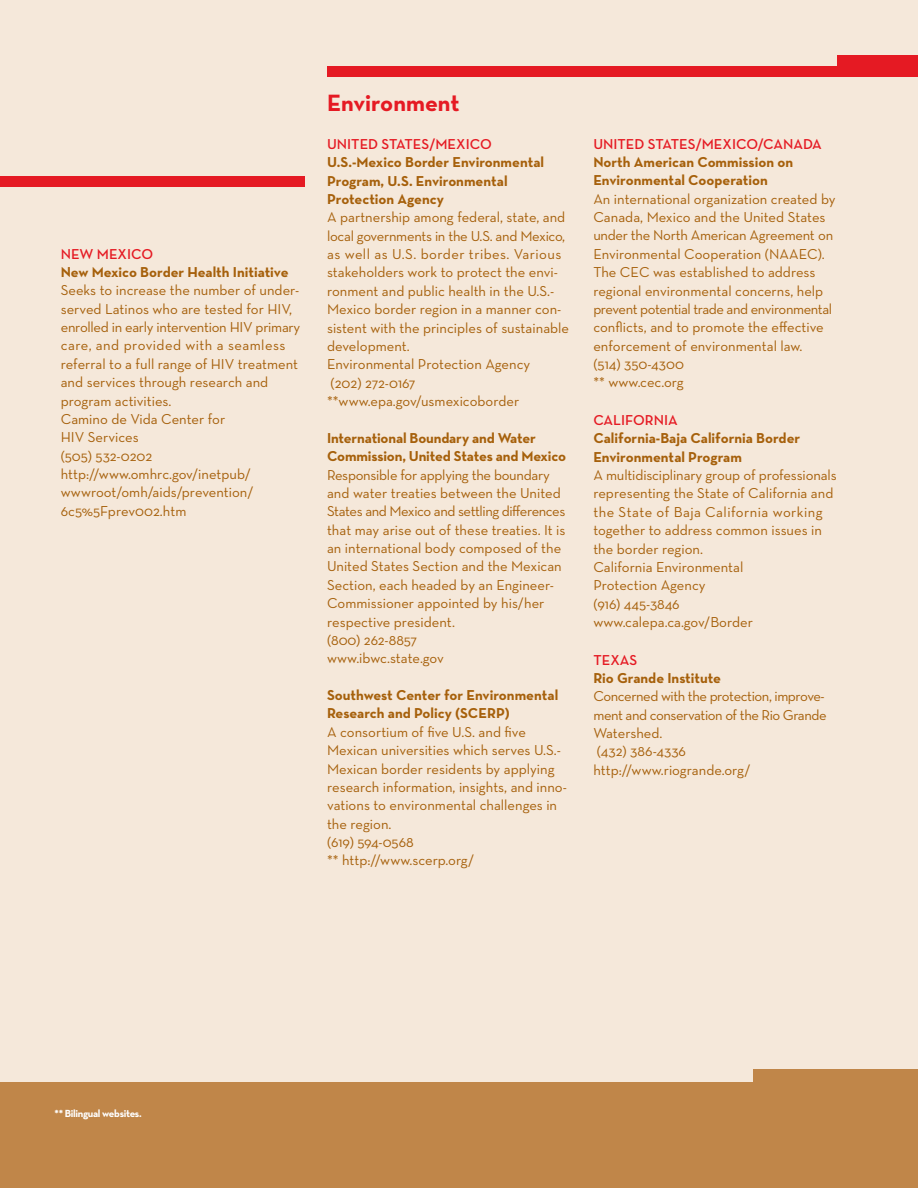
<style>
.page{position:relative;width:918px;height:1188px;background:#f5e8da}
.page>*{position:absolute;margin:0;border:0;box-sizing:border-box;transform-origin:0 0}
.t1{font:700 24px "Neutra Text";color:#e51a23}
.t2{font:14.7px/18.3px "Neutra Text";color:#a6600b}
.t3{font:700 14.7px/18.3px "Neutra Text";color:#a6600b}
.t4{font:14.7px/18.3px "Neutra Text";letter-spacing:-.03em;color:#a6600b}
.t5{font:600 14.7px "Neutra Text";color:#e51a23}
.t6{font:700 10.5px "Neutra Text";letter-spacing:-.03em;color:#fff}
</style>
<div class="page">
<div style="left:0;top:176px;width:304px;height:11px;background:#e51a23"></div>
<div style="left:327px;top:66px;width:591px;height:11px;background:#e51a23"></div>
<div style="left:837px;top:55px;width:81px;height:21px;background:#e51a23"></div>
<div style="left:0;top:1083px;width:918px;height:105px;background:#c08649"></div>
<div style="left:753px;top:1070px;width:165px;height:82px;background:#c08649"></div>
<p class="t5" style="left:61px;top:245px;width:94px">NEW MEXICO</p>
<p class="t3" style="left:61px;top:262px;width:229px">New Mexico Border Health Initiative</p>
<p class="t2" style="left:61px;top:281px;width:241px">Seeks to increase the number of under&shy;served Latinos who are tested for HIV, enrolled in early intervention HIV primary care, and provided with a seamless referral to a full range of HIV treatment and services through research and program activities.<br>Camino de Vida Center for<br>HIV Services<br>(505) 532-0202 http://www.omhrc.gov/inetpub/ wwwroot/omh/aids/prevention/<br>6c5%5Fprev002.htm</p>
<h1 class="t1" style="left:327px;top:88px;width:134px">Environment</h1>
<p class="t5" style="left:327px;top:135px;width:166px">UNITED STATES/MEXICO</p>
<p class="t3" style="left:327px;top:153px;width:219px">U.S.-Mexico Border Environmental<br>Program, U.S. Environmental<br>Protection Agency</p>
<p class="t2" style="left:327px;top:208px;width:244px">A partnership among federal, state, and local governments in the U.S. and Mexico, as well as U.S. border tribes. Various stakeholders work to protect the envi&shy;ronment and public health in the U.S.- Mexico border region in a manner con&shy;sistent with the principles of sustainable development.<br>Environmental Protection Agency<br>(202) 272-0167 **www.epa.gov/usmexicoborder</p>
<p class="t3" style="left:327px;top:428px;width:241px">International Boundary and Water<br>Commission, United States and Mexico</p>
<p class="t2" style="left:327px;top:465px;width:240px">Responsible for applying the boundary and water treaties between the United States and Mexico and settling differences that may arise out of these treaties. It is an international body composed of the United States Section and the Mexican Section, each headed by an Engineer-Commissioner appointed by his/her respective president.<br>(800) 262-8857<br>www.ibwc.state.gov</p>
<p class="t3" style="left:327px;top:686px;width:233px">Southwest Center for Environmental<br>Research and Policy (SCERP)</p>
<p class="t2" style="left:327px;top:722px;width:241px">A consortium of five U.S. and five<br>Mexican universities which serves U.S.-<br>Mexican border residents by applying research information, insights, and inno&shy;vations to environmental challenges in the region.<br>(619) 594-0568<br>** http://www.scerp.org/</p>
<p class="t5" style="left:593px;top:135px;width:230px">UNITED STATES/MEXICO/CANADA</p>
<p class="t3" style="left:593px;top:152px;width:201px">North American Commission on<br>Environmental Cooperation</p>
<p class="t2" style="left:593px;top:189px;width:244px">An international organization created by Canada, Mexico and the United States under the North American Agreement on Environmental Cooperation (NAAEC).<br>The CEC was established to address regional environmental concerns, help prevent potential trade and environmental conflicts, and to promote the effective enforcement of environmental law.<br>(514) 350-4300<br>** www.cec.org</p>
<p class="t5" style="left:593px;top:411px;width:86px">CALIFORNIA</p>
<p class="t3" style="left:593px;top:429px;width:208px">California-Baja California Border<br>Environmental Program</p>
<p class="t2" style="left:593px;top:466px;width:245px">A multidisciplinary group of professionals representing the State of California and the State of Baja California working together to address common issues in the border region.<br>California Environmental<br>Protection Agency<br>(916) 445-3846 www.calepa.ca.gov/Border</p>
<p class="t5" style="left:593px;top:651px;width:45px">TEXAS</p>
<p class="t3" style="left:593px;top:668px;width:129px">Rio Grande Institute</p>
<p class="t4" style="left:593px;top:687px;width:235px">Concerned with the protection, improve&shy;ment and conservation of the Rio Grande<br>Watershed.<br>(432) 386-4336 http://www.riogrande.org/</p>
<p class="t6" style="left:55px;top:1107px;width:89px">** Bilingual websites.</p>
</div>
